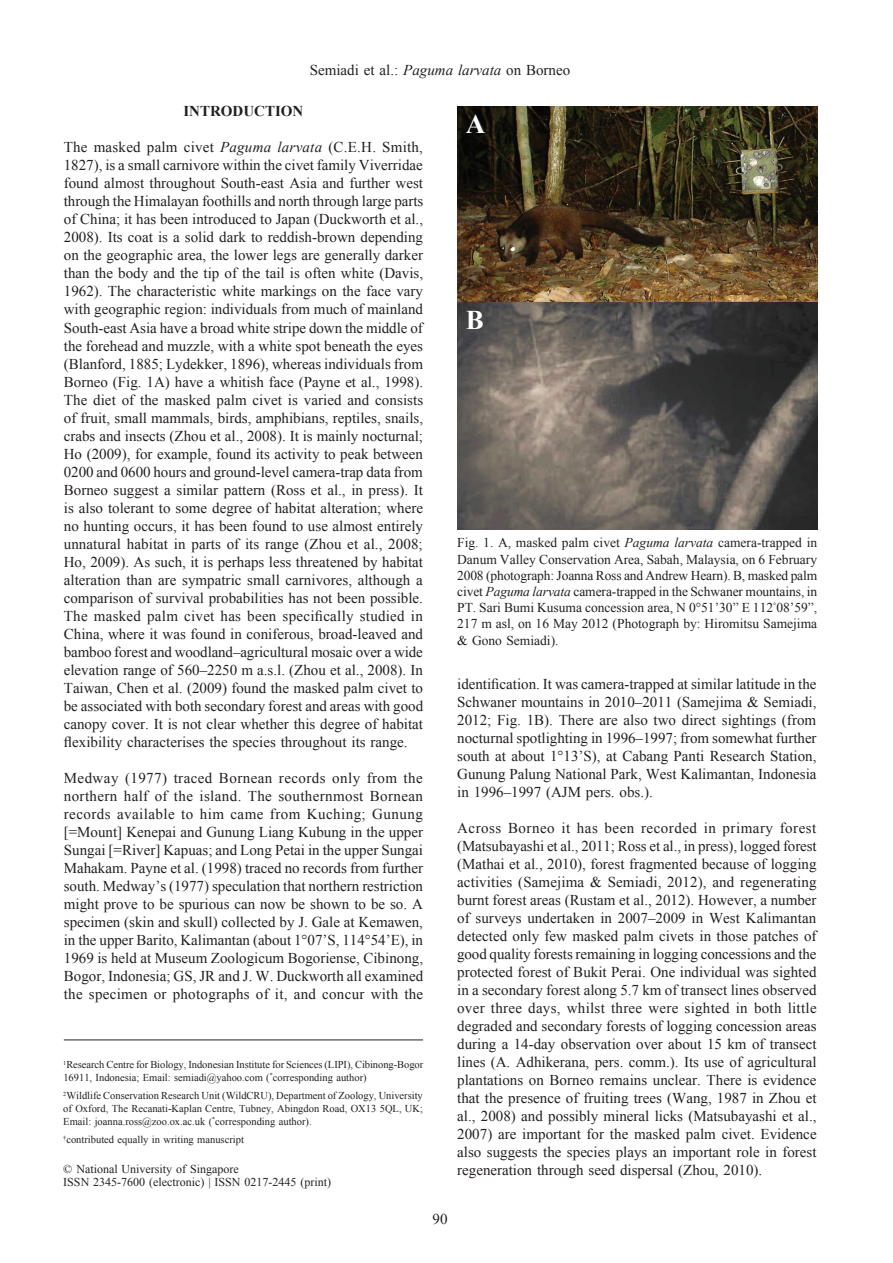
<style>
.page{position:relative;width:893px;height:1263px;background:#fff}
.page>*{position:absolute;margin:0;border:0;box-sizing:border-box;transform-origin:0 0}
.Figure_Table{font:700 27px "Times New Roman";color:#fff}
.Text{font:15px/18px "Times New Roman";color:#231f20;text-align:justify}
.Subhead{font:700 15px "Times New Roman";color:#231f20}
.Figure_Table-2{font:13.5px/16.2px "Times New Roman";color:#231f20;text-align:justify}
.t1{font:12px "Times New Roman";color:#231f20}
.Department{font:10.5px/12.6px "Times New Roman";color:#231f20}
.s1{font-style:italic}
</style>
<div class="page">
<hr style="left:64px;top:1040px;width:359px;height:1px;background:#231f20">
<img style="left:457px;top:106px;width:360px;height:423px">
<p class="Text" style="left:310px;top:61px;width:262px">Semiadi et al.: <span class="s1">Paguma larvata</span> on Borneo</p>
<p class="Subhead" style="left:183px;top:101px;width:121px">INTRODUCTION</p>
<p class="Text" style="left:64px;top:138px;width:361px">The masked palm civet <span class="s1">Paguma larvata</span> (C.E.H. Smith, 1827), is a small carnivore within the civet family Viverridae found almost throughout South-east Asia and further west through the Himalayan foothills and north through large parts of China; it has been introduced to Japan (Duckworth et al., 2008). Its coat is a solid dark to reddish-brown depending on the geographic area, the lower legs are generally darker than the body and the tip of the tail is often white (Davis, 1962). The characteristic white markings on the face vary with geographic region: individuals from much of mainland South-east Asia have a broad white stripe down the middle of the forehead and muzzle, with a white spot beneath the eyes (Blanford, 1885; Lydekker, 1896), whereas individuals from Borneo (Fig. 1A) have a whitish face (Payne et al., 1998).<br>The diet of the masked palm civet is varied and consists of fruit, small mammals, birds, amphibians, reptiles, snails, crabs and insects (Zhou et al., 2008). It is mainly nocturnal; Ho (2009), for example, found its activity to peak between 0200 and 0600 hours and ground-level camera-trap data from Borneo suggest a similar pattern (Ross et al., in press). It is also tolerant to some degree of habitat alteration; where no hunting occurs, it has been found to use almost entirely unnatural habitat in parts of its range (Zhou et al., 2008; Ho, 2009). As such, it is perhaps less threatened by habitat alteration than are sympatric small carnivores, although a comparison of survival probabilities has not been possible.<br>The masked palm civet has been specifically studied in China, where it was found in coniferous, broad-leaved and bamboo forest and woodland–agricultural mosaic over a wide elevation range of 560–2250 m a.s.l. (Zhou et al., 2008). In Taiwan, Chen et al. (2009) found the masked palm civet to be associated with both secondary forest and areas with good canopy cover. It is not clear whether this degree of habitat flexibility characterises the species throughout its range.</p>
<p class="Text" style="left:64px;top:768px;width:361px">Medway (1977) traced Bornean records only from the northern half of the island. The southernmost Bornean records available to him came from Kuching; Gunung [=Mount] Kenepai and Gunung Liang Kubung in the upper Sungai [=River] Kapuas; and Long Petai in the upper Sungai Mahakam. Payne et al. (1998) traced no records from further south. Medway’s (1977) speculation that northern restriction might prove to be spurious can now be shown to be so. A specimen (skin and skull) collected by J. Gale at Kemawen, in the upper Barito, Kalimantan (about 1°07’S, 114°54’E), in 1969 is held at Museum Zoologicum Bogoriense, Cibinong, Bogor, Indonesia; GS, JR and J. W. Duckworth all examined the specimen or photographs of it, and concur with the</p>
<p class="Department" style="left:63px;top:1058px;width:361px"><sup>1</sup>Research Centre for Biology, Indonesian Institute for Sciences (LIPI), Cibinong-Bogor<br>16911, Indonesia; Email: semiadi@yahoo.com (<sup>*</sup>corresponding author)</p>
<p class="Department" style="left:63px;top:1089px;width:361px;text-align:justify"><sup>2</sup>Wildlife Conservation Research Unit (WildCRU), Department of Zoology, University of Oxford, The Recanati-Kaplan Centre, Tubney, Abingdon Road, OX13 5QL, UK; Email: joanna.ross@zoo.ox.ac.uk (<sup>*</sup>corresponding author).</p>
<p class="Department" style="left:63px;top:1133px;width:182px"><sup>†</sup>contributed equally in writing manuscript</p>
<p class="t1" style="left:63px;top:1161px;width:177px">© National University of Singapore</p>
<p class="t1" style="left:63px;top:1174px;width:269px">ISSN 2345-7600 (electronic) | ISSN 0217-2445 (print)</p>
<p class="Figure_Table" style="left:466px;top:105px;width:21px">A</p>
<p class="Figure_Table" style="left:466px;top:302px;width:20px">B</p>
<p class="Figure_Table-2" style="left:457px;top:534px;width:362px">Fig. 1. A, masked palm civet <span class="s1">Paguma larvata</span> camera-trapped in Danum Valley Conservation Area, Sabah, Malaysia, on 6 February 2008 (photograph: Joanna Ross and Andrew Hearn). B, masked palm civet <span class="s1">Paguma larvata</span> camera-trapped in the Schwaner mountains, in PT. Sari Bumi Kusuma concession area, N 0°51’30” E 112<sup>°</sup>08’59”, 217 m asl, on 16 May 2012 (Photograph by: Hiromitsu Samejima &amp; Gono Semiadi).</p>
<p class="Text" style="left:457px;top:675px;width:361px">identification. It was camera-trapped at similar latitude in the Schwaner mountains in 2010–2011 (Samejima &amp; Semiadi, 2012; Fig. 1B). There are also two direct sightings (from nocturnal spotlighting in 1996–1997; from somewhat further south at about 1°13’S), at Cabang Panti Research Station, Gunung Palung National Park, West Kalimantan, Indonesia in 1996–1997 (AJM pers. obs.).</p>
<p class="Text" style="left:457px;top:819px;width:361px">Across Borneo it has been recorded in primary forest (Matsubayashi et al., 2011; Ross et al., in press), logged forest (Mathai et al., 2010), forest fragmented because of logging activities (Samejima &amp; Semiadi, 2012), and regenerating burnt forest areas (Rustam et al., 2012). However, a number of surveys undertaken in 2007–2009 in West Kalimantan detected only few masked palm civets in those patches of good quality forests remaining in logging concessions and the protected forest of Bukit Perai. One individual was sighted in a secondary forest along 5.7 km of transect lines observed over three days, whilst three were sighted in both little degraded and secondary forests of logging concession areas during a 14-day observation over about 15 km of transect lines (A. Adhikerana, pers. comm.). Its use of agricultural plantations on Borneo remains unclear. There is evidence that the presence of fruiting trees (Wang, 1987 in Zhou et al., 2008) and possibly mineral licks (Matsubayashi et al., 2007) are important for the masked palm civet. Evidence also suggests the species plays an important role in forest regeneration through seed dispersal (Zhou, 2010).</p>
<p class="Text" style="left:433px;top:1210px;width:16px">90</p>
</div>
